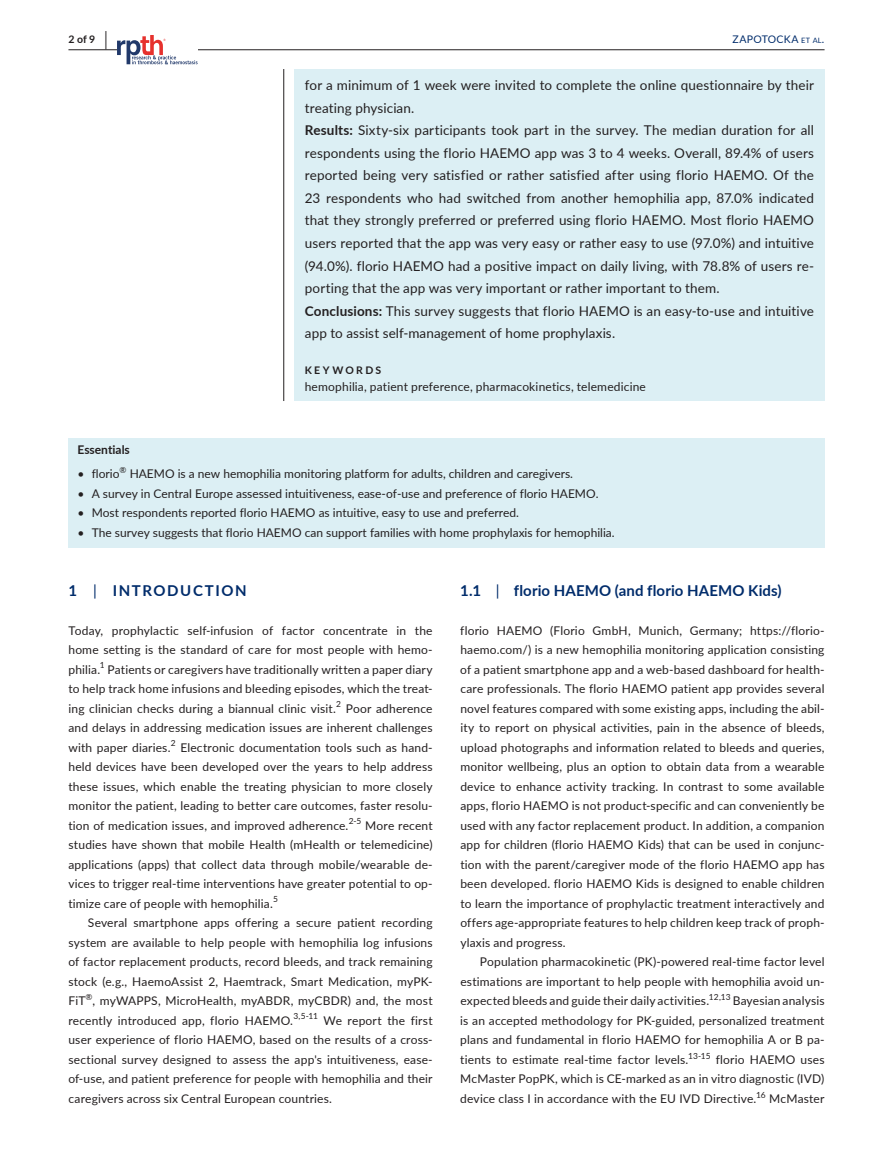
<style>
.page{position:relative;width:893px;height:1174px;background:#fff}
.page>*{position:absolute;margin:0;border:0;box-sizing:border-box;transform-origin:0 0}
.t1{font:700 15px "Lato";letter-spacing:.01em;color:#002c6b}
.t2{font:700 15px "Lato";letter-spacing:.105em;color:#002c6b}
.t3{font:13.5px/22.5px "Lato";letter-spacing:.01em;color:#231f20}
.t4{font:12px/19.5px "Lato";letter-spacing:.01em;color:#231f20;text-align:justify}
.t5{font:700 12px "Lato";color:#231f20}
.t6{font:10.5px "Lato";letter-spacing:.025em;color:#002c6b}
.t7{font:700 10.5px "Lato";letter-spacing:.22em;color:#231f20}
.t8{font:8.4px "Lato";color:#231f20}
.s1{font-size:19.5px}
.s2{font-size:7.35px}
.s3{font-weight:700}
.s4{font-weight:400}
</style>
<div class="page">
<hr style="left:68px;top:49px;width:756px;height:1px;background:#231f20">
<svg style="left:117px;top:35px;width:81px;height:29px"></svg>
<div style="left:68px;top:438px;width:756px;height:27px;background:#dceff4"></div>
<div style="left:68px;top:459px;width:756px;height:30px;background:#dceff4"></div>
<div style="left:68px;top:478px;width:756px;height:31px;background:#dceff4"></div>
<div style="left:68px;top:498px;width:756px;height:30px;background:#dceff4"></div>
<div style="left:68px;top:517px;width:756px;height:31px;background:#dceff4"></div>
<div style="left:294px;top:69px;width:530px;height:332px;background:#dceff4"></div>
<hr style="left:283px;top:69px;width:1px;height:332px;background:#231f20">
<p class="t7" style="left:68px;top:31px;width:40px">2 of 9 <span class="s1">|</span></p>
<p class="t6" style="left:733px;top:31px;width:93px">ZAPOTOCKA <span class="s2">et al</span>.</p>
<p class="t3" style="left:305px;top:74px;width:511px">for a minimum of 1 week were invited to complete the online questionnaire by their treating physician.<br><span class="s3">Results:</span> Sixty-six participants took part in the survey. The median duration for all respondents using the florio HAEMO app was 3 to 4 weeks. Overall, 89.4% of users reported being very satisfied or rather satisfied after using florio HAEMO. Of the 23 respondents who had switched from another hemophilia app, 87.0% indicated that they strongly preferred or preferred using florio HAEMO. Most florio HAEMO users reported that the app was very easy or rather easy to use (97.0%) and intuitive (94.0%). florio HAEMO had a positive impact on daily living, with 78.8% of users re&shy;porting that the app was very important or rather important to them.<br><span class="s3">Conclusions:</span> This survey suggests that florio HAEMO is an easy-to-use and intuitive app to assist self-management of home prophylaxis.</p>
<p class="t7" style="left:305px;top:362px;width:78px">KEYWORDS</p>
<p class="t4" style="left:305px;top:376px;width:343px">hemophilia, patient preference, pharmacokinetics, telemedicine</p>
<p class="t5" style="left:77px;top:441px;width:54px">Essentials</p>
<p class="t4" style="left:77px;top:463px;width:44px">• florio</p>
<p class="t8" style="left:120px;top:464px;width:8px">®</p>
<p class="t4" style="left:130px;top:463px;width:445px">HAEMO is a new hemophilia monitoring platform for adults, children and caregivers.</p>
<p class="t4" style="left:77px;top:483px;width:523px">• A survey in Central Europe assessed intuitiveness, ease-of-use and preference of florio HAEMO.</p>
<p class="t4" style="left:77px;top:502px;width:443px">• Most respondents reported florio HAEMO as intuitive, easy to use and preferred.</p>
<p class="t4" style="left:77px;top:522px;width:539px">• The survey suggests that florio HAEMO can support families with home prophylaxis for hemophilia.</p>
<p class="t2" style="left:68px;top:579px;width:180px">1 <span class="s4">|</span> INTRODUCTION</p>
<p class="t4" style="left:68px;top:620px;width:366px">Today, prophylactic self-infusion of factor concentrate in the home setting is the standard of care for most people with hemo&shy;philia.</p>
<p class="t8" style="left:100px;top:659px;width:6px">1</p>
<p class="t4" style="left:68px;top:659px;width:366px;text-indent:39px">Patients or caregivers have traditionally written a paper diary to help track home infusions and bleeding episodes, which the treat&shy;ing clinician checks during a biannual clinic visit.</p>
<p class="t8" style="left:336px;top:698px;width:6px">2</p>
<p class="t4" style="left:68px;top:698px;width:366px;text-indent:277px">Poor adherence and delays in addressing medication issues are inherent challenges with paper diaries.</p>
<p class="t8" style="left:171px;top:737px;width:6px">2</p>
<p class="t4" style="left:68px;top:737px;width:366px;text-indent:112px">Electronic documentation tools such as hand&shy;held devices have been developed over the years to help address these issues, which enable the treating physician to more closely monitor the patient, leading to better care outcomes, faster resolu&shy;tion of medication issues, and improved adherence.</p>
<p class="t8" style="left:349px;top:815px;width:14px">2-5</p>
<p class="t4" style="left:68px;top:815px;width:366px;text-indent:297px">More recent studies have shown that mobile Health (mHealth or telemedicine) applications (apps) that collect data through mobile/wearable de&shy;vices to trigger real-time interventions have greater potential to op&shy;timize care of people with hemophilia.</p>
<p class="t8" style="left:273px;top:893px;width:6px">5</p>
<p class="t4" style="left:68px;top:912px;width:366px;text-indent:20px">Several smartphone apps offering a secure patient recording system are available to help people with hemophilia log infusions of factor replacement products, record bleeds, and track remaining stock (e.g., HaemoAssist 2, Haemtrack, Smart Medication, myPK-FiT<sup>®</sup>, myWAPPS, MicroHealth, myABDR, myCBDR) and, the most recently introduced app, florio HAEMO.<sup>3,5-11</sup> We report the first user experience of florio HAEMO, based on the results of a cross&shy;sectional survey designed to assess the app's intuitiveness, ease&shy;of-use, and patient preference for people with hemophilia and their caregivers across six Central European countries.</p>
<p class="t1" style="left:460px;top:579px;width:323px">1.1 <span class="s4">|</span> florio HAEMO (and florio HAEMO Kids)</p>
<p class="t4" style="left:460px;top:620px;width:366px">florio HAEMO (Florio GmbH, Munich, Germany; https://florio&shy;haemo.com/) is a new hemophilia monitoring application consisting of a patient smartphone app and a web-based dashboard for health&shy;care professionals. The florio HAEMO patient app provides several novel features compared with some existing apps, including the abil&shy;ity to report on physical activities, pain in the absence of bleeds, upload photographs and information related to bleeds and queries, monitor wellbeing, plus an option to obtain data from a wearable device to enhance activity tracking. In contrast to some available apps, florio HAEMO is not product-specific and can conveniently be used with any factor replacement product. In addition, a companion app for children (florio HAEMO Kids) that can be used in conjunc&shy;tion with the parent/caregiver mode of the florio HAEMO app has been developed. florio HAEMO Kids is designed to enable children to learn the importance of prophylactic treatment interactively and offers age-appropriate features to help children keep track of proph&shy;ylaxis and progress.</p>
<p class="t4" style="left:460px;top:951px;width:366px;text-indent:20px">Population pharmacokinetic (PK)-powered real-time factor level estimations are important to help people with hemophilia avoid un&shy;expected bleeds and guide their daily activities.<sup>12,13</sup> Bayesian analysis is an accepted methodology for PK-guided, personalized treatment plans and fundamental in florio HAEMO for hemophilia A or B pa&shy;tients to estimate real-time factor levels.<sup>13-15</sup> florio HAEMO uses McMaster PopPK, which is CE-marked as an in vitro diagnostic (IVD) device class I in accordance with the EU IVD Directive.<sup>16</sup> McMaster</p>
</div>
